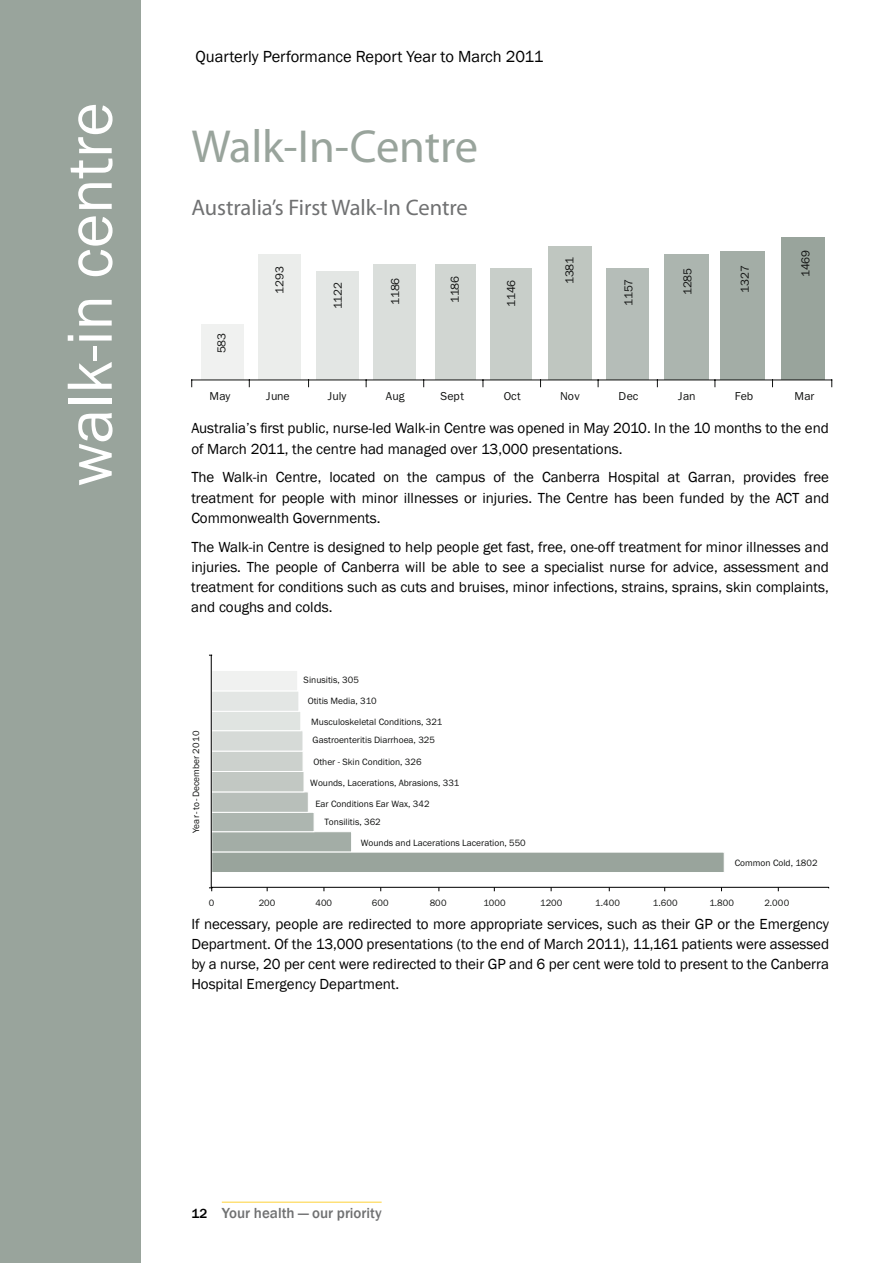
<style>
.page{position:relative;width:893px;height:1263px;background:#fff}
.page>*{position:absolute;margin:0;border:0;box-sizing:border-box;transform-origin:0 0}
.t1{font:66px "Franklin Gothic";letter-spacing:-.005em;color:#fff}
.t2{font:46.5px "Myriad Pro";color:#99a49c}
.t3{font:22.5px "Myriad Pro";color:#707172}
.t4{font:16.5px "Franklin Gothic";letter-spacing:-.005em;color:#000}
.t5{font:15px/20.2px "Franklin Gothic";letter-spacing:-.005em;color:#000;text-align:justify}
.t6{font:500 15px "Franklin Gothic";color:#707172}
.t7{font:11.85px "Franklin Gothic";letter-spacing:-.015em;color:#111211}
.t8{font:9.45px/20.5px "Franklin Gothic";color:#111211}
.s1{font-size:13.5px;color:#000}
</style>
<div class="page">
<hr style="left:222px;top:1201px;width:160px;height:2px;background:#fed74d">
<div style="left:0;top:0;width:140px;height:1263px;background:#99a49c"></div>
<div style="left:201px;top:324px;width:42px;height:56px;background:#f0f1f0"></div>
<div style="left:259px;top:255px;width:42px;height:125px;background:#ebedeb"></div>
<div style="left:316px;top:272px;width:42px;height:108px;background:#e3e6e4"></div>
<div style="left:373px;top:265px;width:42px;height:115px;background:#dadedb"></div>
<div style="left:435px;top:265px;width:40px;height:115px;background:#d1d6d2"></div>
<div style="left:491px;top:268px;width:41px;height:112px;background:#c8cec9"></div>
<div style="left:548px;top:246px;width:43px;height:134px;background:#bfc6c0"></div>
<div style="left:607px;top:268px;width:42px;height:112px;background:#b5bdb8"></div>
<div style="left:664px;top:255px;width:45px;height:125px;background:#acb5af"></div>
<div style="left:721px;top:251px;width:44px;height:129px;background:#a3ada6"></div>
<div style="left:781px;top:238px;width:43px;height:142px;background:#99a49c"></div>
<hr style="left:192px;top:380px;width:640px;height:1px;background:#111211">
<div style="left:212px;top:831px;width:140px;height:21px;background:#a3ada6;border:1px solid #fff"></div>
<div style="left:212px;top:852px;width:512px;height:20px;background:#99a49c"></div>
<div style="left:212px;top:852px;width:512px;height:21px;border:1px solid #fff"></div>
<div style="left:212px;top:812px;width:102px;height:20px;background:#adb6b0;border:1px solid #fff"></div>
<div style="left:212px;top:792px;width:96px;height:20px;background:#b8bfba;border:1px solid #fff"></div>
<div style="left:212px;top:771px;width:92px;height:21px;background:#c2c8c3;border:1px solid #fff"></div>
<div style="left:212px;top:751px;width:91px;height:21px;background:#ccd1cd;border:1px solid #fff"></div>
<div style="left:211px;top:730px;width:92px;height:21px;background:#d6dad7;border:1px solid #fff"></div>
<div style="left:211px;top:711px;width:90px;height:20px;background:#e0e4e1;border:1px solid #fff"></div>
<div style="left:212px;top:691px;width:87px;height:20px;background:#e3e6e4;border:1px solid #fff"></div>
<div style="left:212px;top:670px;width:86px;height:21px;background:#f0f1f0;border:1px solid #fff"></div>
<div style="left:211px;top:887px;width:618px;height:2px;border:1px solid #000"></div>
<div style="left:211px;top:655px;width:2px;height:233px;border:1px solid #000"></div>
<h1 class="t1" style="left:49px;top:486px;width:386px;rotate:-90deg">walk-in centre</h1>
<p class="t4" style="left:196px;top:46px;width:349px">Quarterly Performance Report Year to March 2011</p>
<h2 class="t2" style="left:191px;top:118px;width:288px">Walk-In-Centre</h2>
<h3 class="t3" style="left:191px;top:194px;width:278px">Australia’s First Walk-In Centre</h3>
<p class="t7" style="left:214px;top:353px;width:22px;rotate:-90deg">583</p>
<p class="t7" style="left:272px;top:293px;width:29px;rotate:-90deg">1293</p>
<p class="t7" style="left:330px;top:309px;width:29px;rotate:-90deg">1122</p>
<p class="t7" style="left:388px;top:305px;width:29px;rotate:-90deg">1186</p>
<p class="t7" style="left:448px;top:303px;width:29px;rotate:-90deg">1186</p>
<p class="t7" style="left:504px;top:307px;width:29px;rotate:-90deg">1146</p>
<p class="t7" style="left:562px;top:284px;width:29px;rotate:-90deg">1381</p>
<p class="t7" style="left:621px;top:306px;width:29px;rotate:-90deg">1157</p>
<p class="t7" style="left:680px;top:295px;width:29px;rotate:-90deg">1285</p>
<p class="t7" style="left:737px;top:293px;width:29px;rotate:-90deg">1327</p>
<p class="t7" style="left:798px;top:277px;width:29px;rotate:-90deg">1469</p>
<p class="t7" style="left:210px;top:388px;width:22px">May</p>
<p class="t7" style="left:266px;top:388px;width:25px">June</p>
<p class="t7" style="left:328px;top:388px;width:20px">July</p>
<p class="t7" style="left:386px;top:388px;width:20px">Aug</p>
<p class="t7" style="left:441px;top:388px;width:25px">Sept</p>
<p class="t7" style="left:504px;top:388px;width:19px">Oct</p>
<p class="t7" style="left:560px;top:388px;width:21px">Nov</p>
<p class="t7" style="left:618px;top:388px;width:21px">Dec</p>
<p class="t7" style="left:678px;top:388px;width:19px">Jan</p>
<p class="t7" style="left:735px;top:388px;width:20px">Feb</p>
<p class="t7" style="left:795px;top:388px;width:21px">Mar</p>
<p class="t5" style="left:191px;top:418px;width:639px">Australia’s first public, nurse-led Walk-in Centre was opened in May 2010. In the 10 months to the end of March 2011, the centre had managed over 13,000 presentations.</p>
<p class="t5" style="left:191px;top:467px;width:639px">The Walk-in Centre, located on the campus of the Canberra Hospital at Garran, provides free treatment for people with minor illnesses or injuries. The Centre has been funded by the ACT and Commonwealth Governments.</p>
<p class="t5" style="left:191px;top:537px;width:639px">The Walk-in Centre is designed to help people get fast, free, one-off treatment for minor illnesses and injuries. The people of Canberra will be able to see a specialist nurse for advice, assessment and treatment for conditions such as cuts and bruises, minor infections, strains, sprains, skin complaints, and coughs and colds.</p>
<p class="t8" style="left:304px;top:670px;width:57px">Sinusitis, 305</p>
<p class="t8" style="left:308px;top:691px;width:71px">Otitis Media, 310</p>
<p class="t8" style="left:186px;top:833px;width:104px;rotate:-90deg">Year- to- December 2010</p>
<p class="t8" style="left:311px;top:712px;width:133px">Musculoskeletal Conditions, 321</p>
<p class="t8" style="left:313px;top:730px;width:124px">Gastroenteritis Diarrhoea, 325</p>
<p class="t8" style="left:313px;top:752px;width:110px">Other - Skin Condition, 326</p>
<p class="t8" style="left:315px;top:773px;width:146px;text-indent:-5px">Wounds, Lacerations, Abrasions, 331<br>Ear Conditions Ear Wax, 342</p>
<p class="t8" style="left:324px;top:812px;width:58px">Tonsilitis, 362</p>
<p class="t8" style="left:361px;top:833px;width:166px">Wounds and Lacerations Laceration, 550</p>
<p class="t8" style="left:735px;top:853px;width:84px">Common Cold, 1802</p>
<p class="t8" style="left:209px;top:892px;width:7px">0</p>
<p class="t8" style="left:259px;top:892px;width:18px">200</p>
<p class="t8" style="left:316px;top:892px;width:18px">400</p>
<p class="t8" style="left:372px;top:892px;width:18px">600</p>
<p class="t8" style="left:430px;top:892px;width:18px">800</p>
<p class="t8" style="left:483px;top:892px;width:24px">1000</p>
<p class="t8" style="left:540px;top:892px;width:24px">1200</p>
<p class="t8" style="left:595px;top:892px;width:26px">1,400</p>
<p class="t8" style="left:653px;top:892px;width:26px">1,600</p>
<p class="t8" style="left:709px;top:892px;width:26px">1,800</p>
<p class="t8" style="left:764px;top:892px;width:26px">2,000</p>
<p class="t5" style="left:191px;top:914px;width:639px">If necessary, people are redirected to more appropriate services, such as their GP or the Emergency Department. Of the 13,000 presentations (to the end of March 2011), 11,161 patients were assessed by a nurse, 20 per cent were redirected to their GP and 6 per cent were told to present to the Canberra Hospital Emergency Department.</p>
<p class="t6" style="left:191px;top:1203px;width:192px"><span class="s1">12</span> Your health — our priority</p>
</div>
